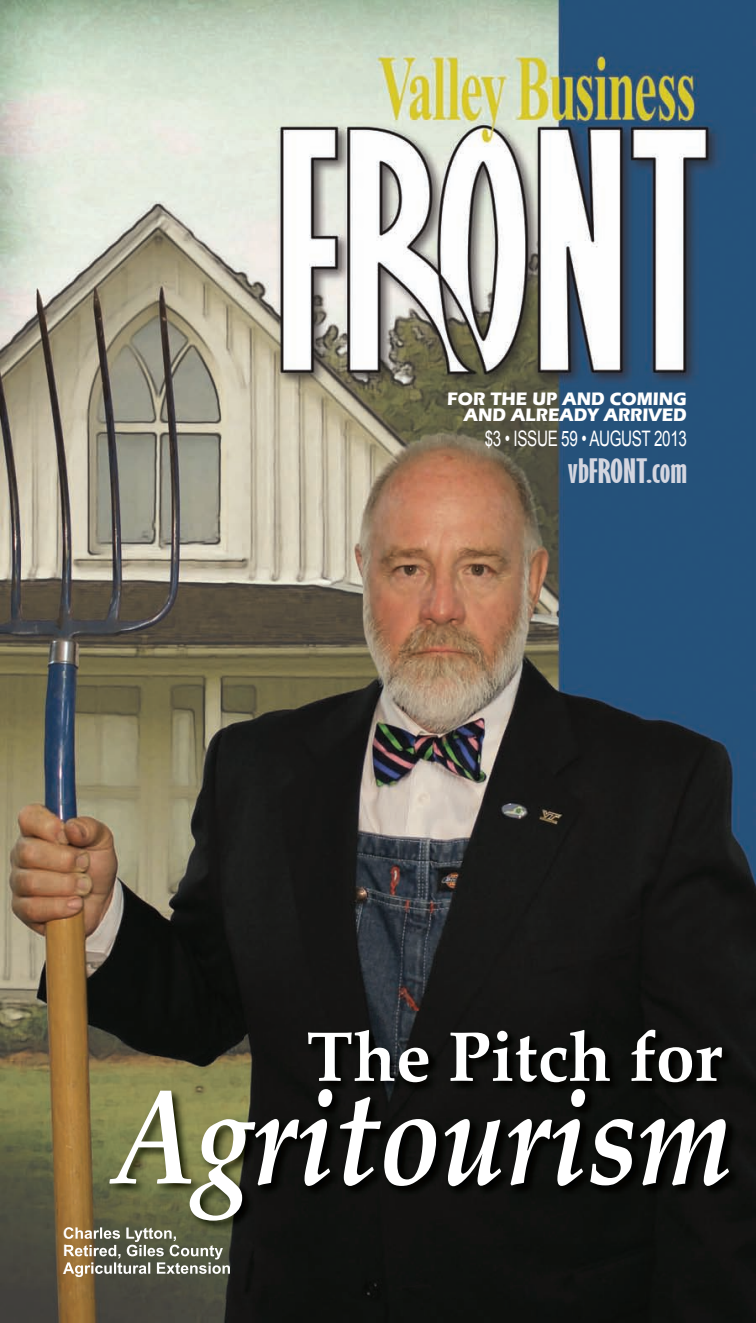
<style>
.page{position:relative;width:756px;height:1323px;background:#fff}
.page>*{position:absolute;margin:0;border:0;box-sizing:border-box;transform-origin:0 0}
.t1{font:italic 700 134.22px "Palatino Linotype";color:#fff;scale:.85 1}
.t2{font:700 70px "Palatino Linotype";color:#fff}
.t3{font:700 extra-condensed 30.97px "Gill Sans";color:#d4d6e0;scale:1.3 1}
.t4{font:21.35px "Arial";letter-spacing:-.025em;color:#fff;scale:.71 1}
.t5{font:700 18.55px/15.9px "Eras ITC";color:#fff;text-align:right;scale:.94 1}
</style>
<div class="page">
<img style="left:0;top:0;width:756px;height:1323px">
<img style="left:245px;top:1011px;width:511px;height:45px">
<img style="left:66px;top:1056px;width:690px;height:243px">
<img style="left:66px;top:1227px;width:82px;height:15px">
<img style="left:66px;top:1245px;width:89px;height:14px">
<img style="left:66px;top:1262px;width:80px;height:15px">
<img style="left:318px;top:1056px;width:194px;height:26px">
<p class="t5" style="left:447px;top:391px;width:256px">FOR THE UP AND COMING<br>AND ALREADY ARRIVED</p>
<p class="t4" style="left:485px;top:427px;width:286px">$3 • ISSUE 59 • AUGUST 2013</p>
<h3 class="t3" style="left:568px;top:452px;width:93px">vbFRONT.com</h3>
<h2 class="t2" style="left:307px;top:1030px;width:417px">The Pitch for</h2>
<h1 class="t1" style="left:113px;top:1085px;width:730px">Agritourism</h1>
</div>
